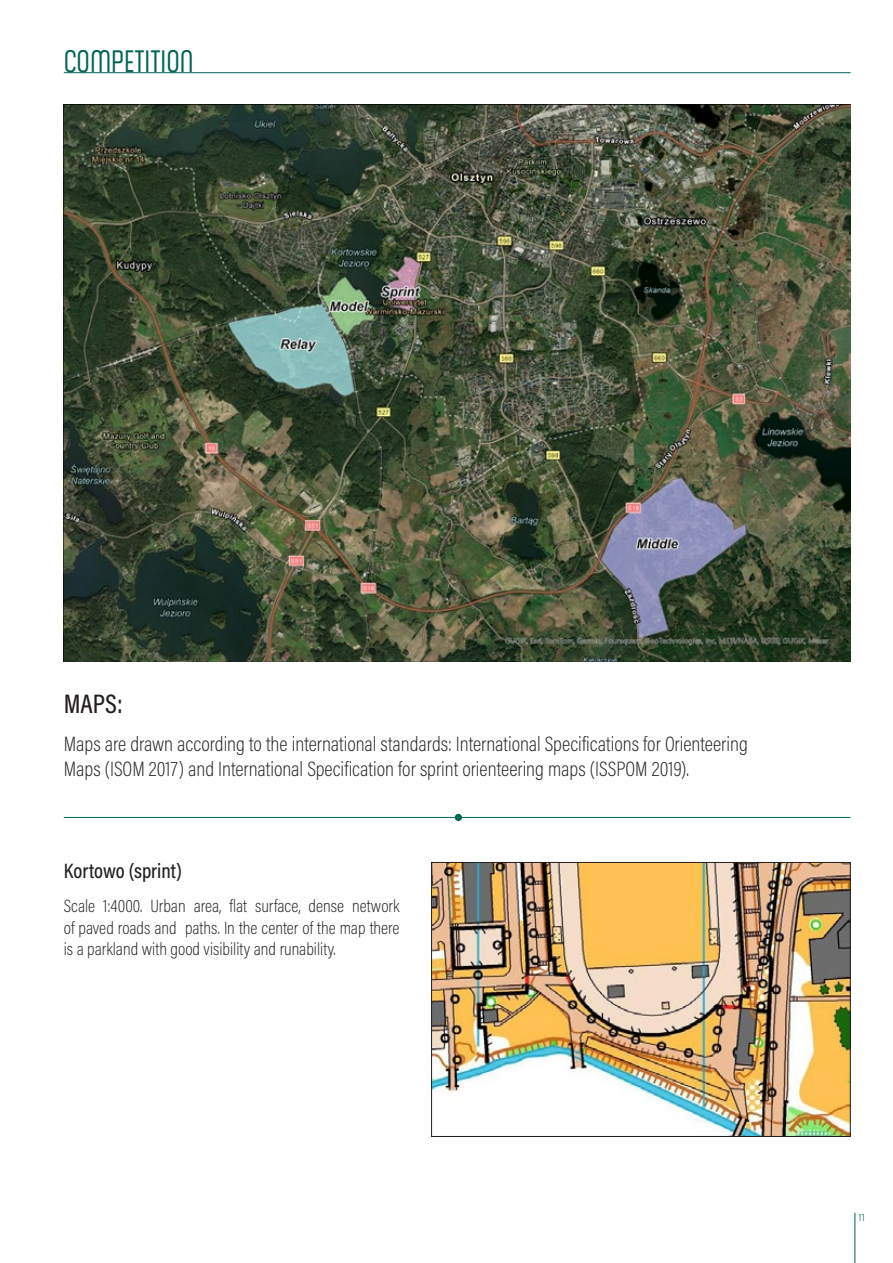
<style>
.page{position:relative;width:893px;height:1263px;background:#fff}
.page>*{position:absolute;margin:0;border:0;box-sizing:border-box;transform-origin:0 0}
.t1{font:30px "Gala";color:#006553}
.t2{font:500 27px "Acumin Pro Cond";color:#231f20}
.t3{font:200 21px/25.2px "Acumin Pro Cond";color:#231f20}
.t4{font:500 21px "Acumin Pro Cond";color:#231f20}
.t5{font:200 18px/21.6px "Acumin Pro Cond";color:#231f20;text-align:justify}
.t6{font:300 10.5px "Acumin Pro Cond";color:#006553}
</style>
<div class="page">
<hr style="left:855px;top:1213px;width:1px;height:50px;background:#006553">
<img style="left:64px;top:105px;width:786px;height:556px">
<img style="left:433px;top:864px;width:415px;height:270px">
<div style="left:431px;top:862px;width:419px;height:274px;border:1px solid #231f20"></div>
<hr style="left:64px;top:72px;width:786px;height:1px;background:#006553">
<hr style="left:64px;top:817px;width:786px;height:1px;background:#006553">
<div style="left:455px;top:814px;width:7px;height:7px;background:#006553;border-radius:50%"></div>
<h1 class="t1" style="left:64px;top:43px;width:131px">COMPETITION</h1>
<p class="t2" style="left:64px;top:686px;width:60px">MAPS:</p>
<p class="t3" style="left:64px;top:731px;width:686px">Maps are drawn according to the international standards: International Specifications for Orienteering<br>Maps (ISOM 2017) and International Specification for sprint orienteering maps (ISSPOM 2019).</p>
<p class="t4" style="left:64px;top:857px;width:120px">Kortowo (sprint)</p>
<p class="t5" style="left:64px;top:895px;width:337px">Scale 1:4000. Urban area, flat surface, dense network of paved roads and paths. In the center of the map there is a parkland with good visibility and runability.</p>
<p class="t6" style="left:859px;top:1210px;width:7px">11</p>
</div>
